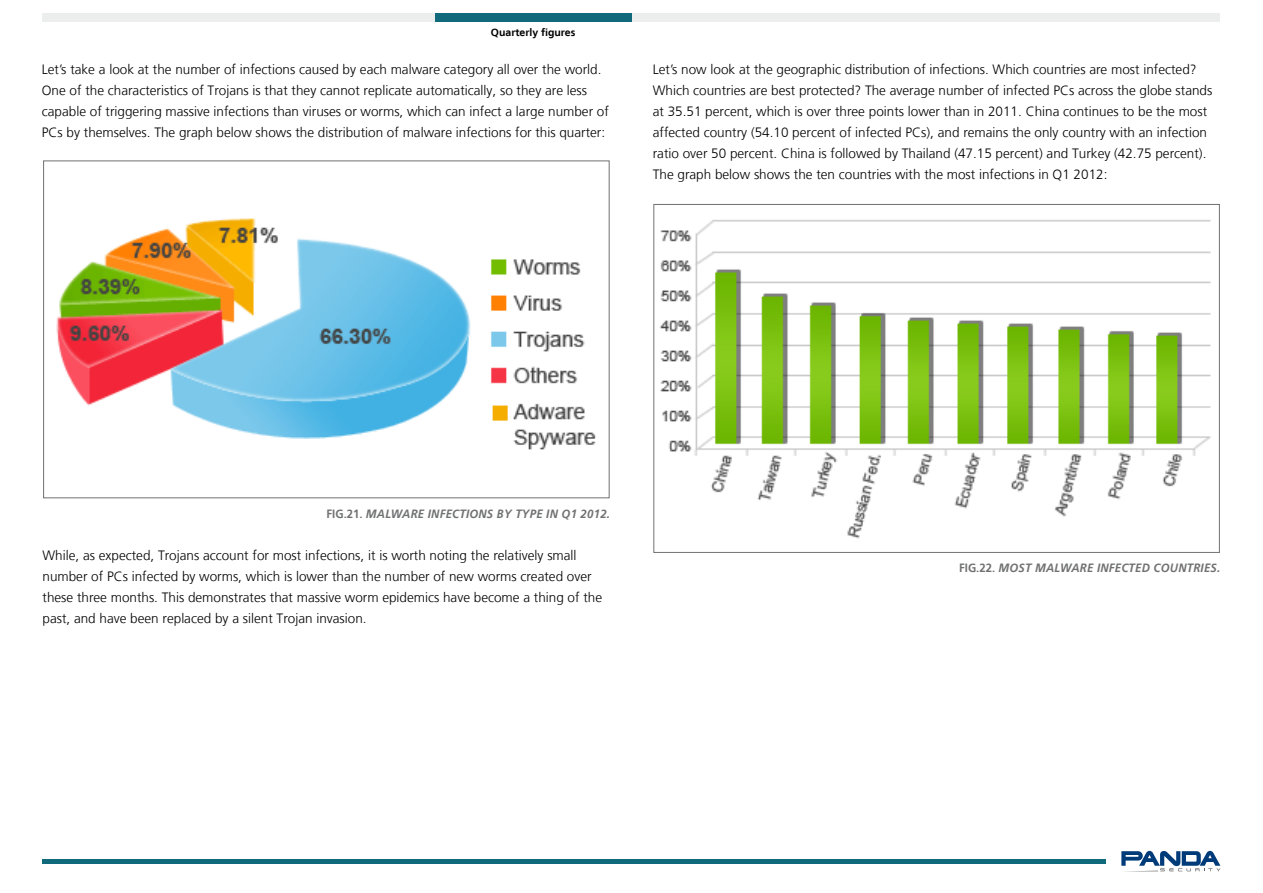
<style>
.page{position:relative;width:1263px;height:893px;background:#fff}
.page>*{position:absolute;margin:0;border:0;box-sizing:border-box;transform-origin:0 0}
.t1{font:300 13.5px/21px "Frutiger LT";color:#000}
.t2{font:italic 700 12px "Frutiger LT";letter-spacing:.02em;color:#707172;scale:.95 1}
.t3{font:700 12px "Frutiger LT";color:#707172;scale:.95 1}
.t4{font:700 10.5px "Frutiger LT";color:#000}
.s1{font-style:italic}
</style>
<div class="page">
<img style="left:56px;top:218px;width:540px;height:232px">
<div style="left:43px;top:13px;width:1177px;height:8px;background:#eceded"></div>
<div style="left:435px;top:13px;width:196px;height:8px;background:#106a7b"></div>
<hr style="left:43px;top:859px;width:1063px;height:4px;background:#106a7b">
<svg style="left:1121px;top:851px;width:99px;height:21px"></svg>
<img style="left:659px;top:220px;width:552px;height:319px">
<p class="t4" style="left:491px;top:26px;width:86px">Quarterly figures</p>
<p class="t1" style="left:42px;top:59px;width:569px">Let’s take a look at the number of infections caused by each malware category all over the world.<br>One of the characteristics of Trojans is that they cannot replicate automatically, so they are less capable of triggering massive infections than viruses or worms, which can infect a large number of PCs by themselves. The graph below shows the distribution of malware infections for this quarter:</p>
<p class="t1" style="left:653px;top:59px;width:561px">Let’s now look at the geographic distribution of infections. Which countries are most infected?<br>Which countries are best protected? The average number of infected PCs across the globe stands at 35.51 percent, which is over three points lower than in 2011. China continues to be the most affected country (54.10 percent of infected PCs), and remains the only country with an infection ratio over 50 percent. China is followed by Thailand (47.15 percent) and Turkey (42.75 percent).<br>The graph below shows the ten countries with the most infections in Q1 2012:</p>
<p class="t3" style="left:327px;top:507px;width:52px">FIG.21. <span class="s1">MALWARE</span></p>
<p class="t2" style="left:428px;top:507px;width:12px">INFECT</p>
<p class="t2" style="left:466px;top:507px;width:13px">IONS</p>
<p class="t2" style="left:497px;top:507px;width:121px">BY TYPE IN Q1 2012.</p>
<p class="t1" style="left:43px;top:545px;width:561px">While, as expected, Trojans account for most infections, it is worth noting the relatively small number of PCs infected by worms, which is lower than the number of new worms created over these three months. This demonstrates that massive worm epidemics have become a thing of the past, and have been replaced by a silent Trojan invasion.</p>
<p class="t3" style="left:959px;top:561px;width:52px">FIG.22. <span class="s1">MOST</span></p>
<p class="t2" style="left:1035px;top:561px;width:10px">MALWARE</p>
<p class="t2" style="left:1097px;top:561px;width:12px">INFECTED</p>
<p class="t2" style="left:1153px;top:561px;width:10px">COUNTR</p>
<p class="t2" style="left:1200px;top:561px;width:22px">IES.</p>
</div>
